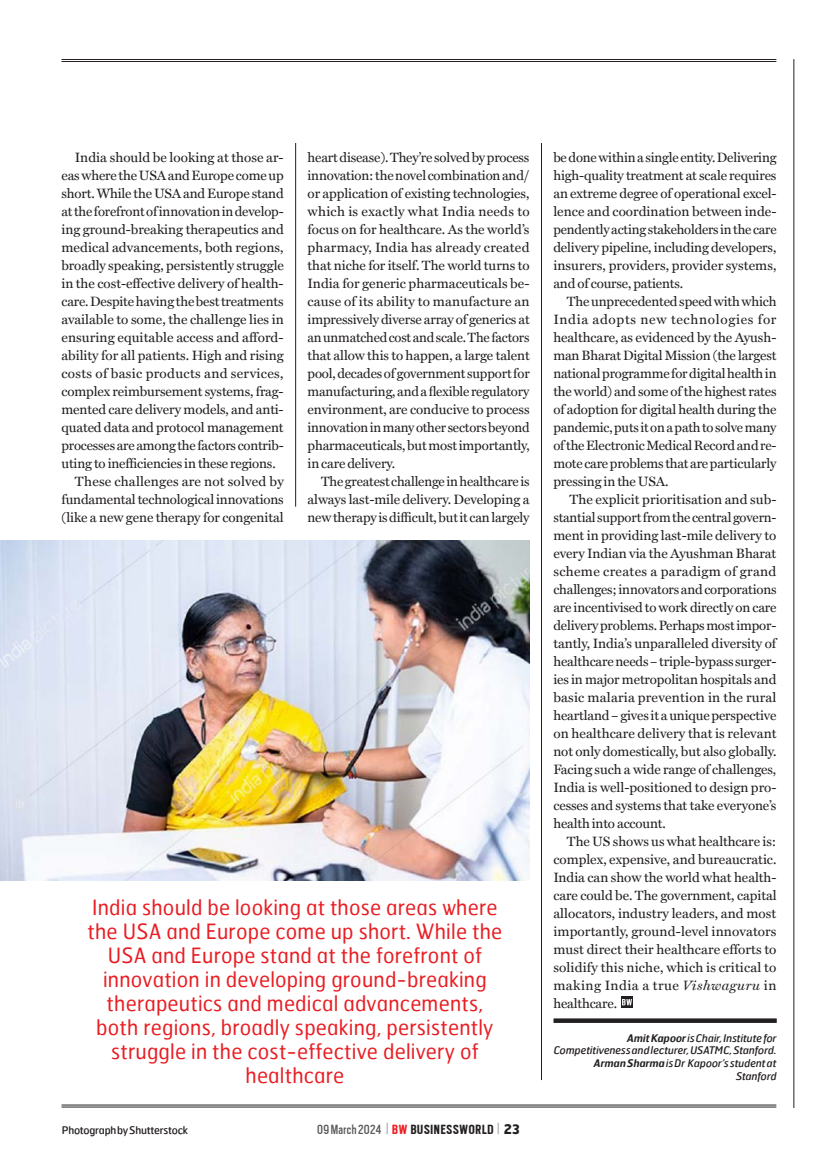
<style>
.page{position:relative;width:838px;height:1161px;background:#fff}
.page>*{position:absolute;margin:0;border:0;box-sizing:border-box;transform-origin:0 0}
.CovStory_Sidebar_cap-text{font:21px/24px "Hermes FB";letter-spacing:.01em;color:#e81e24;text-align:center}
.t1{font:700 14.85px "Scout Cond";letter-spacing:.05em;color:#231f20}
.FOB_Text__FL{font:13.5px/18px "Miller Text";letter-spacing:-.01em;color:#231f20;text-align:justify}
.FOB_Head_Geo{font:italic 10.5px/12.8px "Hermes FB";letter-spacing:-.01em;color:#231f20;text-align:right}
.FOB_Head_Geo-2{font:10.5px "Hermes FB";letter-spacing:-.02em;color:#231f20}
.s1{font-weight:400;color:#57585a}
.s2{font-family:"Hermes FB";font-weight:100;font-size:11.55px;color:#6c6d70}
.s3{color:#ee1d23}
.s4{font-family:"Hermes FB";font-size:13.2px}
.s5{font-style:italic}
.s6{font-weight:600}
</style>
<div class="page">
<svg style="left:621px;top:996px;width:12px;height:12px"></svg>
<svg style="left:622px;top:999px;width:10px;height:6px"></svg>
<hr style="left:295px;top:143px;width:1px;height:364px;background:#231f20">
<img style="left:0;top:541px;width:529px;height:339px">
<hr style="left:541px;top:143px;width:1px;height:937px;background:#231f20">
<div style="left:553px;top:1018px;width:223px;height:5px;background:#231f20"></div>
<hr style="left:793px;top:59px;width:1px;height:1049px;background:#231f20">
<hr style="left:62px;top:1104px;width:714px;height:1px;background:#231f20">
<hr style="left:62px;top:1106px;width:714px;height:1px;background:#231f20">
<hr style="left:62px;top:59px;width:714px;height:1px;background:#231f20">
<hr style="left:62px;top:61px;width:714px;height:1px;background:#231f20">
<p class="FOB_Text__FL" style="left:61px;top:148px;width:224px;text-indent:14px">India should be looking at those ar&shy;eas where the USA and Europe come up short. While the USA and Europe stand at the forefront of innovation in develop&shy;ing ground-breaking therapeutics and medical advancements, both regions, broadly speaking, persistently struggle in the cost-effective delivery of health&shy;care. Despite having the best treatments available to some, the challenge lies in ensuring equitable access and afford&shy;ability for all patients. High and rising costs of basic products and services, complex reimbursement systems, frag&shy;mented care delivery models, and anti&shy;quated data and protocol management processes are among the factors contrib&shy;uting to inefficiencies in these regions.</p>
<p class="FOB_Text__FL" style="left:61px;top:472px;width:224px;text-indent:14px">These challenges are not solved by fundamental technological innovations (like a new gene therapy for congenital</p>
<p class="FOB_Text__FL" style="left:307px;top:148px;width:224px">heart disease). They’re solved by process innovation: the novel combination and/ or application of existing technologies, which is exactly what India needs to focus on for healthcare. As the world’s pharmacy, India has already created that niche for itself. The world turns to India for generic pharmaceuticals be&shy;cause of its ability to manufacture an impressively diverse array of generics at an unmatched cost and scale. The factors that allow this to happen, a large talent pool, decades of government support for manufacturing, and a flexible regulatory environment, are conducive to process innovation in many other sectors beyond pharmaceuticals, but most importantly, in care delivery.</p>
<p class="FOB_Text__FL" style="left:307px;top:472px;width:223px;text-indent:14px">The greatest challenge in healthcare is always last-mile delivery. Developing a new therapy is difficult, but it can largely</p>
<p class="CovStory_Sidebar_cap-text" style="left:88px;top:894px;width:416px">India should be looking at those areas where the USA and Europe come up short. While the USA and Europe stand at the forefront of innovation in developing ground-breaking therapeutics and medical advancements, both regions, broadly speaking, persistently struggle in the cost-effective delivery of healthcare</p>
<p class="FOB_Head_Geo-2" style="left:62px;top:1123px;width:128px">Photograph by Shutterstock</p>
<p class="t1" style="left:317px;top:1122px;width:204px"><span class="s1">09 March 2024</span> <span class="s2">|</span> <span class="s3">BW</span> BUSINESSWORLD <span class="s2">|</span> <span class="s4">23</span></p>
<p class="FOB_Text__FL" style="left:553px;top:148px;width:225px">be done within a single entity. Delivering high-quality treatment at scale requires an extreme degree of operational excel&shy;lence and coordination between inde&shy;pendently acting stakeholders in the care delivery pipeline, including developers, insurers, providers, provider systems, and of course, patients.</p>
<p class="FOB_Text__FL" style="left:553px;top:292px;width:225px;text-indent:14px">The unprecedented speed with which India adopts new technologies for healthcare, as evidenced by the Ayush&shy;man Bharat Digital Mission (the largest national programme for digital health in the world) and some of the highest rates of adoption for digital health during the pandemic, puts it on a path to solve many of the Electronic Medical Record and re&shy;mote care problems that are particularly pressing in the USA.</p>
<p class="FOB_Text__FL" style="left:553px;top:490px;width:225px;text-indent:16px">The explicit prioritisation and sub&shy;stantial support from the central govern&shy;ment in providing last-mile delivery to every Indian via the Ayushman Bharat scheme creates a paradigm of grand challenges; innovators and corporations are incentivised to work directly on care delivery problems. Perhaps most impor&shy;tantly, India’s unparalleled diversity of healthcare needs – triple-bypass surger&shy;ies in major metropolitan hospitals and basic malaria prevention in the rural heartland – gives it a unique perspective on healthcare delivery that is relevant not only domestically, but also globally.<br>Facing such a wide range of challenges, India is well-positioned to design pro&shy;cesses and systems that take everyone’s health into account.</p>
<p class="FOB_Text__FL" style="left:553px;top:832px;width:225px;text-indent:14px">The US shows us what healthcare is: complex, expensive, and bureaucratic.<br>India can show the world what health&shy;care could be. The government, capital allocators, industry leaders, and most importantly, ground-level innovators must direct their healthcare efforts to solidify this niche, which is critical to making India a true <span class="s5">Vishwaguru</span> in healthcare.</p>
<p class="FOB_Head_Geo" style="left:554px;top:1031px;width:224px"><span class="s6">Amit Kapoor</span> is Chair, Institute for Competitiveness and lecturer, USATMC, Stanford.<br><span class="s6">Arman Sharma</span> is Dr Kapoor’s student at Stanford</p>
</div>
